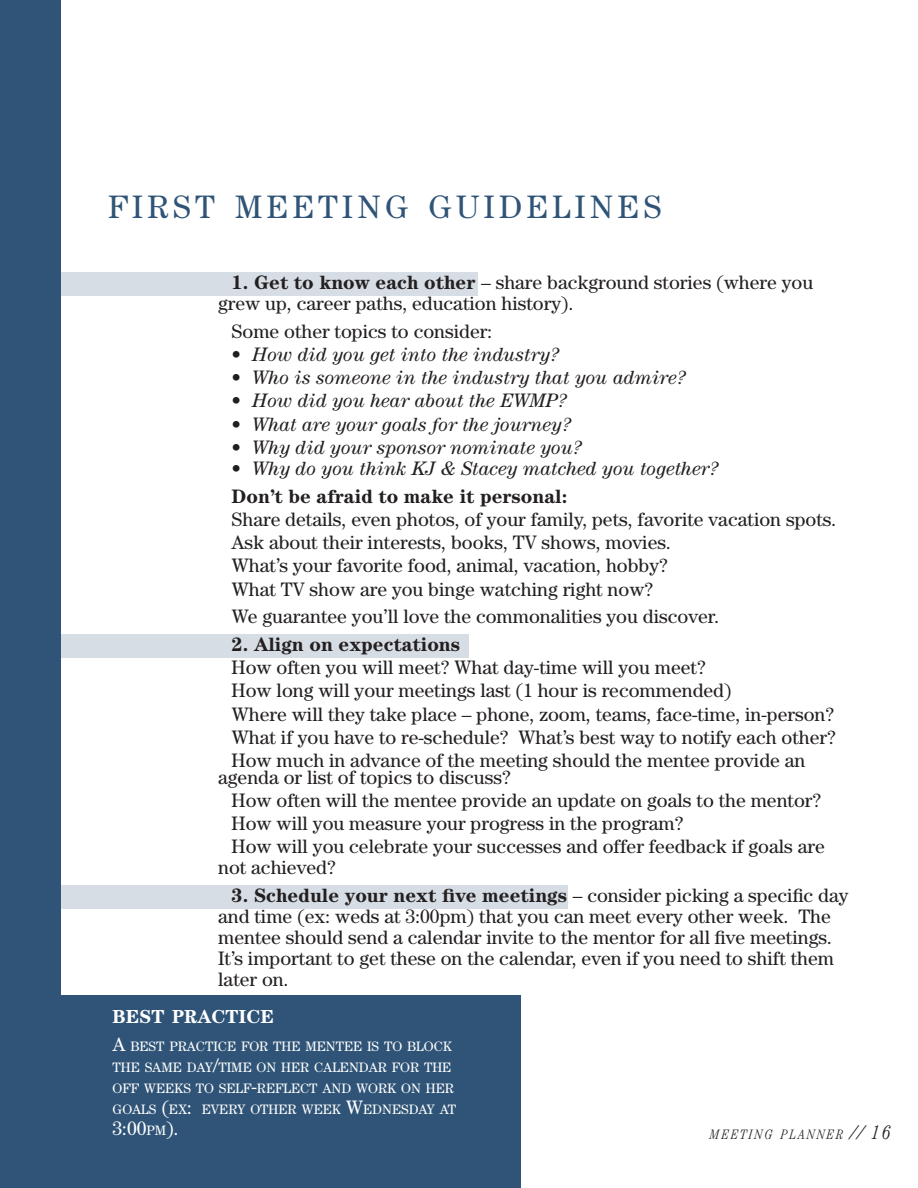
<style>
.page{position:relative;width:918px;height:1188px;background:#fff}
.page>*{position:absolute;margin:0;border:0;box-sizing:border-box;transform-origin:0 0}
.t1{font:32.55px "Century Std";letter-spacing:.13em;color:#2f5477}
.t2{font:19.5px/23.2px "Century Std";color:#231f20}
.t3{font:italic 19.5px "Century Std";color:#231f20}
.t4{font:700 19.5px "Century Std";color:#231f20}
.t5{font:19.5px "Century Std";color:#fff}
.t6{font:700 18.9px "Century Std";color:#fff}
.t7{font:13.65px/21px "Century Std";color:#fff}
.t8{font:italic 300 condensed 13.65px "Century Std";letter-spacing:.13em;color:#231f20}
.s1{font-weight:700}
.s2{font-size:19.5px}
.s3{font-size:13.65px}
</style>
<div class="page">
<div style="left:61px;top:634px;width:408px;height:24px;background:#d6dde4"></div>
<div style="left:61px;top:272px;width:416px;height:23px;background:#d6dde4"></div>
<div style="left:61px;top:885px;width:507px;height:23px;background:#d6dde4"></div>
<div style="left:0;top:0;width:61px;height:1188px;background:#2f5477"></div>
<div style="left:61px;top:996px;width:460px;height:192px;background:#2f5477"></div>
<h1 class="t1" style="left:108px;top:188px;width:555px">FIRST MEETING GUIDELINES</h1>
<p class="t2" style="left:218px;top:271px;width:597px;line-height:21px;text-indent:13px"><span class="s1">1. Get to know each other</span> – share background stories (where you grew up, career paths, education history).</p>
<p class="t2" style="left:232px;top:319px;width:262px">Some other topics to consider:</p>
<p class="t3" style="left:232px;top:343px;width:330px">• How did you get into the industry?</p>
<p class="t3" style="left:232px;top:366px;width:457px">• Who is someone in the industry that you admire?</p>
<p class="t3" style="left:232px;top:389px;width:337px">• How did you hear about the EWMP?</p>
<p class="t3" style="left:232px;top:413px;width:342px">• What are your goals for the journey?</p>
<p class="t3" style="left:232px;top:436px;width:353px">• Why did your sponsor nominate you?</p>
<p class="t3" style="left:232px;top:457px;width:489px">• Why do you think KJ &amp; Stacey matched you together?</p>
<p class="t4" style="left:232px;top:484px;width:337px">Don’t be afraid to make it personal:</p>
<p class="t2" style="left:232px;top:507px;width:606px">Share details, even photos, of your family, pets, favorite vacation spots.<br>Ask about their interests, books, TV shows, movies.<br>What’s your favorite food, animal, vacation, hobby?<br>What TV show are you binge watching right now?</p>
<p class="t2" style="left:232px;top:605px;width:489px">We guarantee you’ll love the commonalities you discover.</p>
<p class="t4" style="left:232px;top:633px;width:230px">2. Align on expectations</p>
<p class="t2" style="left:232px;top:656px;width:606px">How often you will meet? What day-time will you meet?<br>How long will your meetings last (1 hour is recommended)<br>Where will they take place – phone, zoom, teams, face-time, in-person?<br>What if you have to re-schedule? What’s best way to notify each other?<br>How much in advance of the meeting should the mentee provide an</p>
<p class="t2" style="left:232px;top:765px;width:595px;text-indent:-13px">agenda or list of topics to discuss?<br>How often will the mentee provide an update on goals to the mentor?<br>How will you measure your progress in the program?<br>How will you celebrate your successes and offer feedback if goals are</p>
<p class="t2" style="left:218px;top:856px;width:119px">not achieved?</p>
<p class="t2" style="left:218px;top:885px;width:632px;line-height:21px;text-indent:13px"><span class="s1">3. Schedule your next five meetings</span> – consider picking a specific day and time (ex: weds at 3:00pm) that you can meet every other week. The mentee should send a calendar invite to the mentor for all five meetings.<br>It’s important to get these on the calendar, even if you need to shift them later on.</p>
<p class="t6" style="left:112px;top:1005px;width:163px">BEST PRACTICE</p>
<p class="t7" style="left:112px;top:1035px;width:345px"><span class="s2">A</span> BEST PRACTICE FOR THE MENTEE IS TO BLOCK THE SAME DAY<span class="s2">/</span>TIME ON HER CALENDAR FOR THE OFF WEEKS TO SELF<span class="s2">-</span>REFLECT AND WORK ON HER GOALS <span class="s2">(</span>EX<span class="s2">:</span> EVERY OTHER WEEK <span class="s2">W</span>EDNESDAY AT</p>
<p class="t5" style="left:113px;top:1117px;width:68px">3:00<span class="s3">PM</span>).</p>
<p class="t8" style="left:710px;top:1126px;width:183px">MEETING PLANNER <span class="s2">// 16</span></p>
</div>
